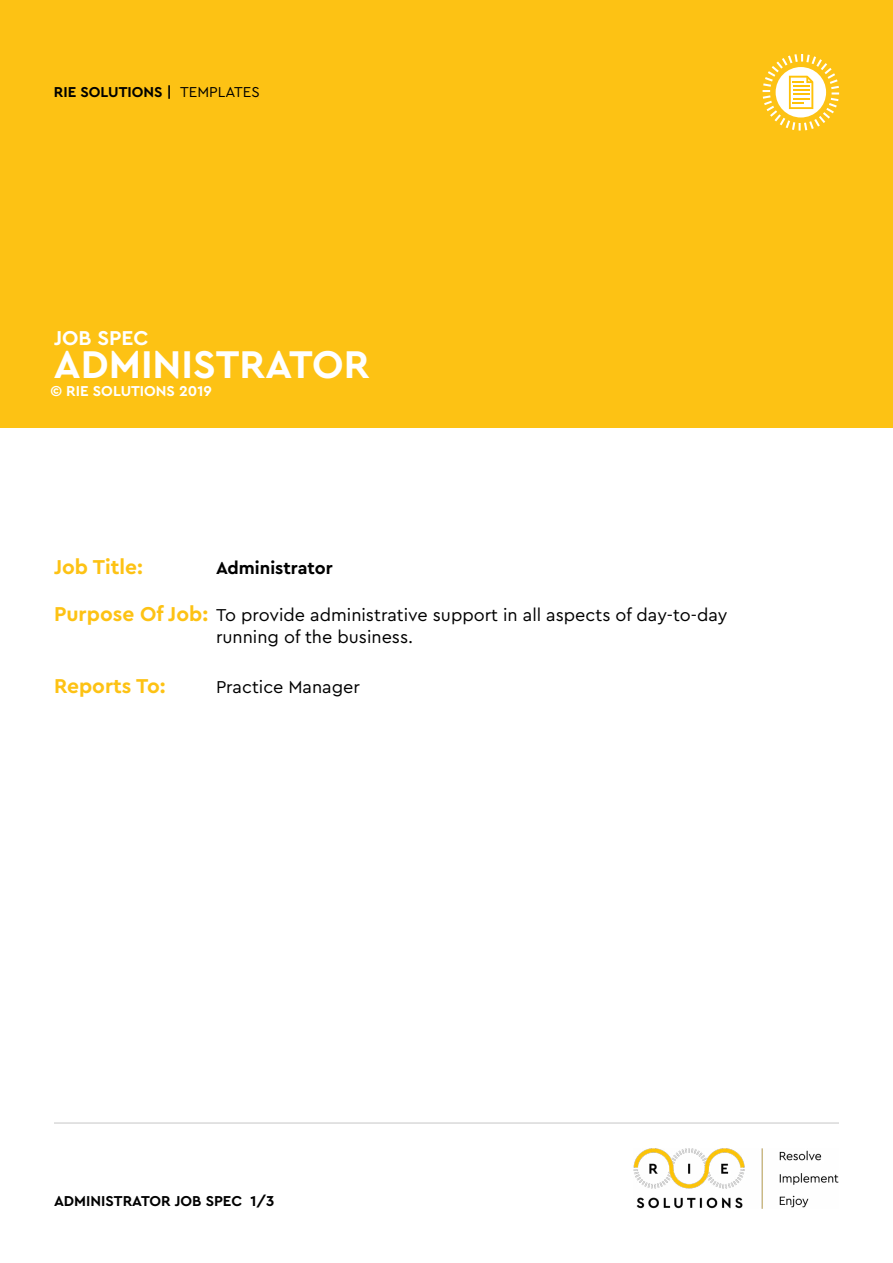
<style>
.page{position:relative;width:893px;height:1263px;background:#fff}
.page>*{position:absolute;margin:0;border:0;box-sizing:border-box;transform-origin:0 0}
.t1{font:700 40.5px "Cera Pro";color:#fff}
.t2{font:700 21px "Cera Pro";color:#fdc214}
.t3{font:700 21px "Cera Pro";color:#fff}
.t4{font:18px/21.6px "Cera Pro";color:#000}
.t5{font:700 18px "Cera Pro";color:#000}
.t6{font:700 15px "Cera Pro";color:#000}
.t7{font:700 15px "Cera Pro";color:#fff}
.s1{font-weight:400}
.s2{font-weight:700;font-size:21px;color:#fdc214}
</style>
<div class="page">
<div style="left:0;top:0;width:893px;height:427px;background:#fdc214"></div>
<img style="left:633px;top:1148px;width:206px;height:61px">
<hr style="left:54px;top:1123px;width:785px;height:1px;background:#c6c6c6">
<svg style="left:762px;top:54px;width:78px;height:77px"></svg>
<p class="t6" style="left:54px;top:82px;width:207px">RIE SOLUTIONS | <span class="s1">TEMPLATES</span></p>
<p class="t3" style="left:54px;top:324px;width:96px">JOB SPEC</p>
<h1 class="t1" style="left:54px;top:338px;width:317px">ADMINISTRATOR</h1>
<p class="t7" style="left:50px;top:381px;width:163px">© RIE SOLUTIONS 2019</p>
<p class="t2" style="left:54px;top:553px;width:91px">Job Title:</p>
<p class="t5" style="left:216px;top:556px;width:118px">Administrator</p>
<p class="t4" style="left:216px;top:603px;width:513px;text-indent:-162px"><span class="s2">Purpose Of Job:</span> To provide administrative support in all aspects of day-to-day running of the business.</p>
<p class="t2" style="left:54px;top:672px;width:113px">Reports To:</p>
<p class="t4" style="left:216px;top:675px;width:145px">Practice Manager</p>
<p class="t6" style="left:54px;top:1191px;width:222px">ADMINISTRATOR JOB SPEC 1/3</p>
</div>
